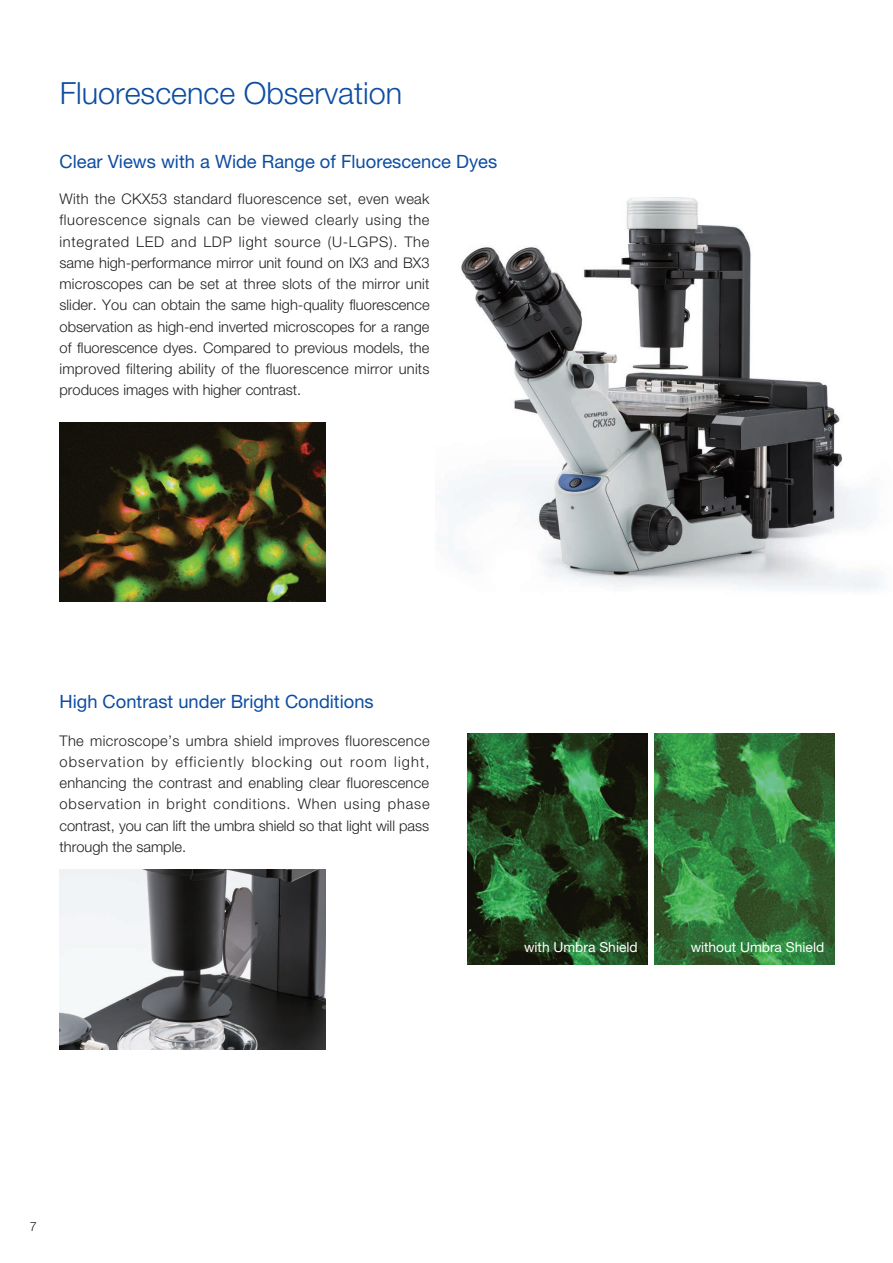
<style>
.page{position:relative;width:893px;height:1263px;background:#fff}
.page>*{position:absolute;margin:0;border:0;box-sizing:border-box;transform-origin:0 0}
.t1{font:300 30.6px "Helvetica Neue LT Std";color:#0d4da1}
.t2{font:18.3px "Helvetica Neue LT Std";color:#0d4da1}
.t3{font:300 14.7px/21.3px "Helvetica Neue LT Std";color:#231f20;text-align:justify}
.t4{font:13.8px "Helvetica Neue LT Std";color:#fff}
.t5{font:300 12.75px "Helvetica Neue LT Std";color:#231f20}
</style>
<div class="page">
<img style="left:467px;top:733px;width:180px;height:231px">
<img style="left:655px;top:733px;width:179px;height:231px">
<img style="left:59px;top:870px;width:267px;height:179px">
<img style="left:60px;top:422px;width:266px;height:180px">
<img style="left:454px;top:197px;width:427px;height:394px">
<h1 class="t1" style="left:60px;top:74px;width:344px">Fluorescence Observation</h1>
<p class="t2" style="left:60px;top:151px;width:439px">Clear Views with a Wide Range of Fluorescence Dyes</p>
<p class="t3" style="left:60px;top:188px;width:372px">With the CKX53 standard fluorescence set, even weak fluorescence signals can be viewed clearly using the integrated LED and LDP light source (U-LGPS). The same high-performance mirror unit found on IX3 and BX3 microscopes can be set at three slots of the mirror unit slider. You can obtain the same high-quality fluorescence observation as high-end inverted microscopes for a range of fluorescence dyes. Compared to previous models, the improved filtering ability of the fluorescence mirror units produces images with higher contrast.</p>
<p class="t2" style="left:60px;top:691px;width:316px">High Contrast under Bright Conditions</p>
<p class="t3" style="left:60px;top:729px;width:372px">The microscope’s umbra shield improves fluorescence observation by efficiently blocking out room light, enhancing the contrast and enabling clear fluorescence observation in bright conditions. When using phase contrast, you can lift the umbra shield so that light will pass through the sample.</p>
<p class="t4" style="left:524px;top:939px;width:115px">with Umbra Shield</p>
<p class="t4" style="left:691px;top:939px;width:135px">without Umbra Shield</p>
<p class="t5" style="left:30px;top:1219px;width:9px">7</p>
</div>
